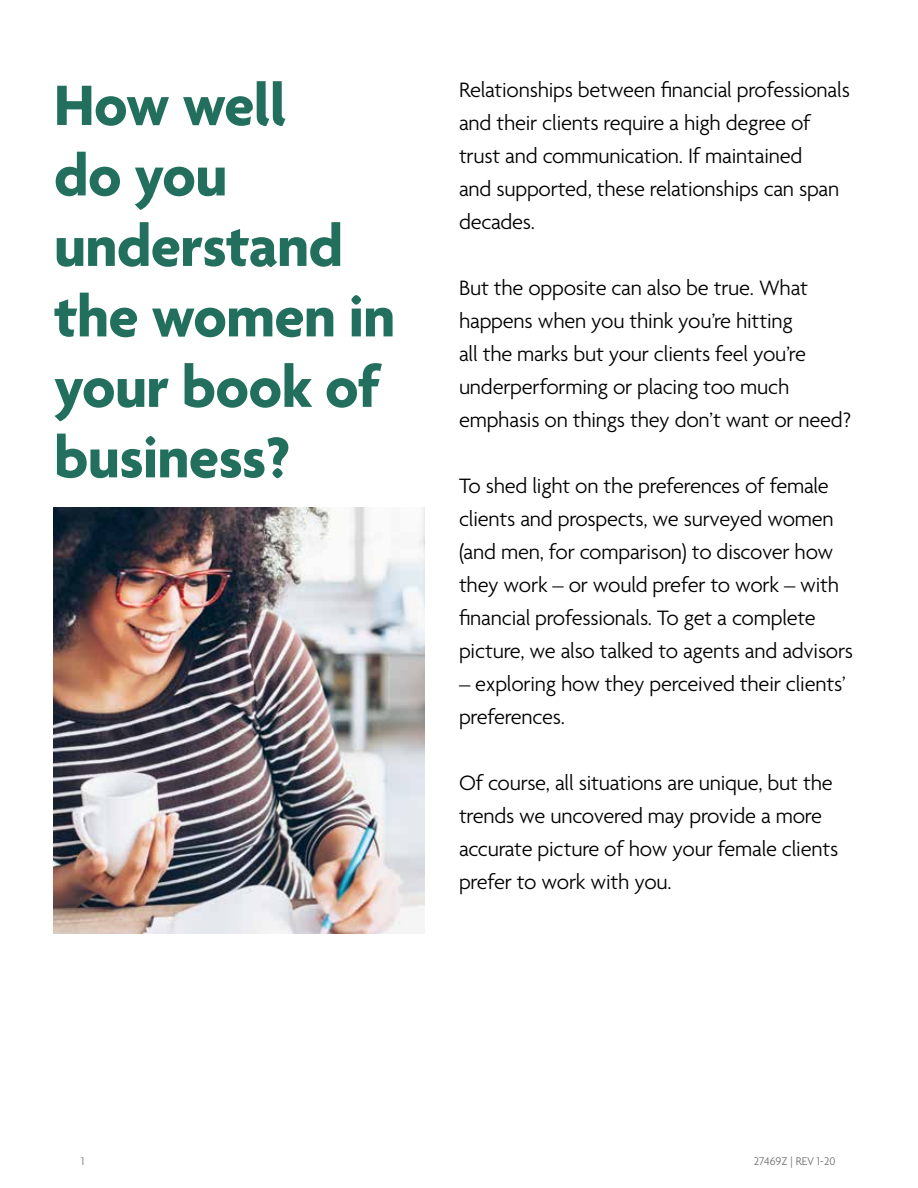
<style>
.page{position:relative;width:918px;height:1188px;background:#fff}
.page>*{position:absolute;margin:0;border:0;box-sizing:border-box;transform-origin:0 0}
.t1{font:700 61.5px/70.5px "Agenda";letter-spacing:-.01em;color:#236f5d}
.t2{font:300 22.5px/33px "Agenda";letter-spacing:-.01em;color:#000}
.t3{font:300 12px "Agenda";color:#6d6e71}
</style>
<div class="page">
<img style="left:54px;top:508px;width:370px;height:425px">
<h1 class="t1" style="left:54px;top:74px;width:343px">How well<br>do you understand the women in your book of business?</h1>
<p class="t2" style="left:459px;top:75px;width:392px">Relationships between financial professionals and their clients require a high degree of trust and communication. If maintained<br>and supported, these relationships can span decades.</p>
<p class="t2" style="left:459px;top:273px;width:394px">But the opposite can also be true. What happens when you think you’re hitting<br>all the marks but your clients feel you’re underperforming or placing too much emphasis on things they don’t want or need?</p>
<p class="t2" style="left:459px;top:471px;width:395px">To shed light on the preferences of female clients and prospects, we surveyed women (and men, for comparison) to discover how they work – or would prefer to work – with financial professionals. To get a complete picture, we also talked to agents and advisors</p>
<p class="t2" style="left:459px;top:669px;width:388px">– exploring how they perceived their clients’ preferences.</p>
<p class="t2" style="left:459px;top:768px;width:381px">Of course, all situations are unique, but the trends we uncovered may provide a more accurate picture of how your female clients prefer to work with you.</p>
<p class="t3" style="left:81px;top:1155px;width:5px">1</p>
<p class="t3" style="left:754px;top:1155px;width:83px">27469Z | REV 1-20</p>
</div>
